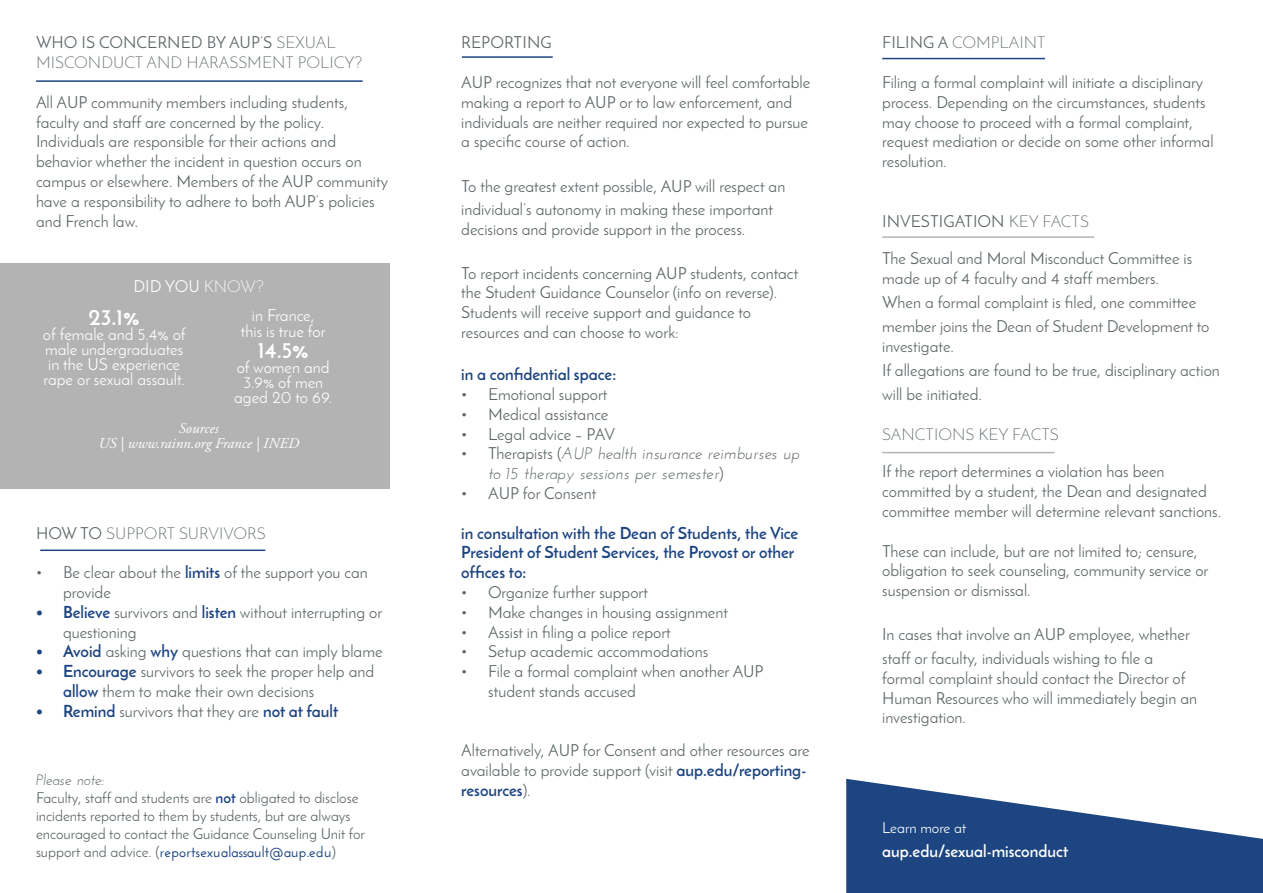
<style>
.page{position:relative;width:1263px;height:893px;background:#fff}
.page>*{position:absolute;margin:0;border:0;box-sizing:border-box;transform-origin:0 0}
.t1{font:700 22.5px "Josefin Sans";color:#fff}
.t2{font:16.5px/19.8px "Josefin Sans";color:#5c6566}
.t3{font:16.5px/15px "Josefin Sans";color:#fff}
.t4{font:700 16.5px/19.8px "Josefin Sans";color:#1d4581}
.t5{font:300 16.5px/19.8px "Josefin Sans";color:#5c6566}
.t6{font:italic 16.5px/19.8px "Josefin Sans";color:#5c6566}
.t7{font:700 16.5px "Josefin Sans";color:#fff}
.t8{font:15px/18px "Josefin Sans";color:#5c6566}
.t9{font:italic 15px "Adobe Garamond Pro";color:#fff}
.t10{font:15px "Josefin Sans";color:#fff}
.t11{font:italic 15px "Josefin Sans";color:#5c6566}
.s1{font-weight:400}
.s2{font-weight:300}
.s3{font-weight:700;color:#1d4581}
.s4{font-weight:600;color:#1d4581}
.s5{font-style:normal}
</style>
<div class="page">
<svg style="left:846px;top:779px;width:417px;height:114px;fill:#1d4581"></svg>
<div style="left:0;top:264px;width:389px;height:225px;background:#b3b3b3"></div>
<hr style="left:36px;top:80px;width:327px;height:2px;background:#1d4581">
<hr style="left:40px;top:549px;width:225px;height:2px;background:#1d4581">
<hr style="left:462px;top:56px;width:91px;height:2px;background:#1d4581">
<hr style="left:882px;top:58px;width:163px;height:1px;background:#1d4581">
<hr style="left:882px;top:236px;width:212px;height:2px;background:#b3b3b3">
<hr style="left:882px;top:452px;width:172px;height:1px;background:#b3b3b3">
<p class="t5" style="left:36px;top:33px;width:328px"><span class="s1">WHO IS CONCERNED BY AUP’S</span> SEXUAL<br>MISCONDUCT AND HARASSMENT POLICY?</p>
<p class="t2" style="left:36px;top:92px;width:354px">All AUP community members including students, faculty and staff are concerned by the policy.<br>Individuals are responsible for their actions and behavior whether the incident in question occurs on campus or elsewhere. Members of the AUP community have a responsibility to adhere to both AUP’s policies and French law.</p>
<p class="t3" style="left:133px;top:278px;width:132px">DID YOU <span class="s2">KNOW?</span></p>
<p class="t1" style="left:89px;top:303px;width:53px">23.1%</p>
<p class="t3" style="left:43px;top:327px;width:144px">of female and 5.4% of male undergraduates in the US experience rape or sexual assault.</p>
<p class="t3" style="left:252px;top:307px;width:64px">in France,</p>
<p class="t3" style="left:241px;top:323px;width:86px">this is true for</p>
<p class="t1" style="left:258px;top:336px;width:52px">14.5%</p>
<p class="t3" style="left:237px;top:359px;width:94px">of women and</p>
<p class="t3" style="left:243px;top:374px;width:81px">3.9% of men</p>
<p class="t3" style="left:234px;top:389px;width:100px">aged 20 to 69.</p>
<p class="t9" style="left:179px;top:419px;width:41px">Sources</p>
<p class="t9" style="left:98px;top:434px;width:202px">US | www.rainn.org France | INED</p>
<p class="t5" style="left:36px;top:523px;width:231px"><span class="s1">HOW TO</span> SUPPORT SURVIVORS</p>
<p class="t2" style="left:63px;top:562px;width:306px;text-indent:-27px">• Be clear about the <span class="s3">limits</span> of the support you can provide</p>
<p class="t2" style="left:63px;top:602px;width:321px;text-indent:-27px"><span class="s3">• Believe</span> survivors and <span class="s3">listen</span> without interrupting or questioning</p>
<p class="t2" style="left:36px;top:641px;width:348px"><span class="s3">• Avoid</span> asking <span class="s3">why</span> questions that can imply blame</p>
<p class="t2" style="left:63px;top:661px;width:313px;text-indent:-27px"><span class="s3">• Encourage</span> survivors to seek the proper help and <span class="s3">allow</span> them to make their own decisions</p>
<p class="t2" style="left:36px;top:701px;width:304px"><span class="s3">• Remind</span> survivors that they are <span class="s3">not at fault</span></p>
<p class="t11" style="left:36px;top:771px;width:70px">Please note:</p>
<p class="t8" style="left:36px;top:789px;width:330px">Faculty, staff and students are <span class="s3">not</span> obligated to disclose incidents reported to them by students, but are always encouraged to contact the Guidance Counseling Unit for support and advice. (<span class="s4">reportsexualassault@aup.edu</span>)</p>
<p class="t2" style="left:461px;top:33px;width:92px">REPORTING</p>
<p class="t2" style="left:461px;top:72px;width:350px">AUP recognizes that not everyone will feel comfortable making a report to AUP or to law enforcement, and individuals are neither required nor expected to pursue a specific course of action.</p>
<p class="t2" style="left:461px;top:175px;width:326px;line-height:22.5px">To the greatest extent possible, AUP will respect an individual’s autonomy in making these important</p>
<p class="t2" style="left:461px;top:219px;width:285px">decisions and provide support in the process.</p>
<p class="t2" style="left:461px;top:263px;width:339px">To report incidents concerning AUP students, contact the Student Guidance Counselor (info on reverse).<br>Students will receive support and guidance to resources and can choose to work:</p>
<p class="t4" style="left:461px;top:364px;width:156px">in a confidential space:</p>
<p class="t2" style="left:461px;top:384px;width:148px">• Emotional support</p>
<p class="t2" style="left:461px;top:404px;width:149px">• Medical assistance</p>
<p class="t2" style="left:461px;top:424px;width:155px">• Legal advice – PAV</p>
<p class="t6" style="left:488px;top:444px;width:313px;text-indent:-27px"><span class="s5">• Therapists (</span>AUP health insurance reimburses up to 15 therapy sessions per semester<span class="s5">)</span></p>
<p class="t2" style="left:461px;top:483px;width:137px">• AUP for Consent</p>
<p class="t4" style="left:461px;top:523px;width:339px">in consultation with the Dean of Students, the Vice<br>President of Student Services, the Provost or other offices to:</p>
<p class="t2" style="left:461px;top:582px;width:188px">• Organize further support</p>
<p class="t2" style="left:461px;top:602px;width:268px">• Make changes in housing assignment</p>
<p class="t2" style="left:461px;top:622px;width:211px">• Assist in filing a police report</p>
<p class="t2" style="left:461px;top:642px;width:249px">• Setup academic accommodations</p>
<p class="t2" style="left:488px;top:661px;width:277px;text-indent:-27px">• File a formal complaint when another AUP student stands accused</p>
<p class="t2" style="left:461px;top:741px;width:350px">Alternatively, AUP for Consent and other resources are available to provide support (visit <span class="s3">aup.edu/reporting&shy;resources</span>).</p>
<p class="t5" style="left:882px;top:33px;width:165px"><span class="s1">FILING A</span> COMPLAINT</p>
<p class="t2" style="left:882px;top:72px;width:333px">Filing a formal complaint will initiate a disciplinary process. Depending on the circumstances, students may choose to proceed with a formal complaint, request mediation or decide on some other informal resolution.</p>
<p class="t2" style="left:882px;top:211px;width:208px">INVESTIGATION <span class="s2">KEY FACTS</span></p>
<p class="t2" style="left:882px;top:249px;width:311px">The Sexual and Moral Misconduct Committee is made up of 4 faculty and 4 staff members.</p>
<p class="t2" style="left:882px;top:290px;width:329px;line-height:24px">When a formal complaint is filed, one committee member joins the Dean of Student Development to</p>
<p class="t2" style="left:882px;top:336px;width:73px">investigate.</p>
<p class="t2" style="left:882px;top:358px;width:339px;line-height:24px">If allegations are found to be true, disciplinary action will be initiated.</p>
<p class="t5" style="left:882px;top:424px;width:178px">SANCTIONS KEY FACTS</p>
<p class="t2" style="left:882px;top:462px;width:340px">If the report determines a violation has been committed by a student, the Dean and designated committee member will determine relevant sanctions.</p>
<p class="t2" style="left:882px;top:541px;width:328px">These can include, but are not limited to; censure, obligation to seek counseling, community service or suspension or dismissal.</p>
<p class="t2" style="left:882px;top:622px;width:309px;line-height:24px">In cases that involve an AUP employee, whether staff or faculty, individuals wishing to file a</p>
<p class="t2" style="left:882px;top:668px;width:316px">formal complaint should contact the Director of<br>Human Resources who will immediately begin an investigation.</p>
<p class="t10" style="left:882px;top:818px;width:86px">Learn more at</p>
<p class="t7" style="left:882px;top:841px;width:187px">aup.edu/sexual-misconduct</p>
</div>
